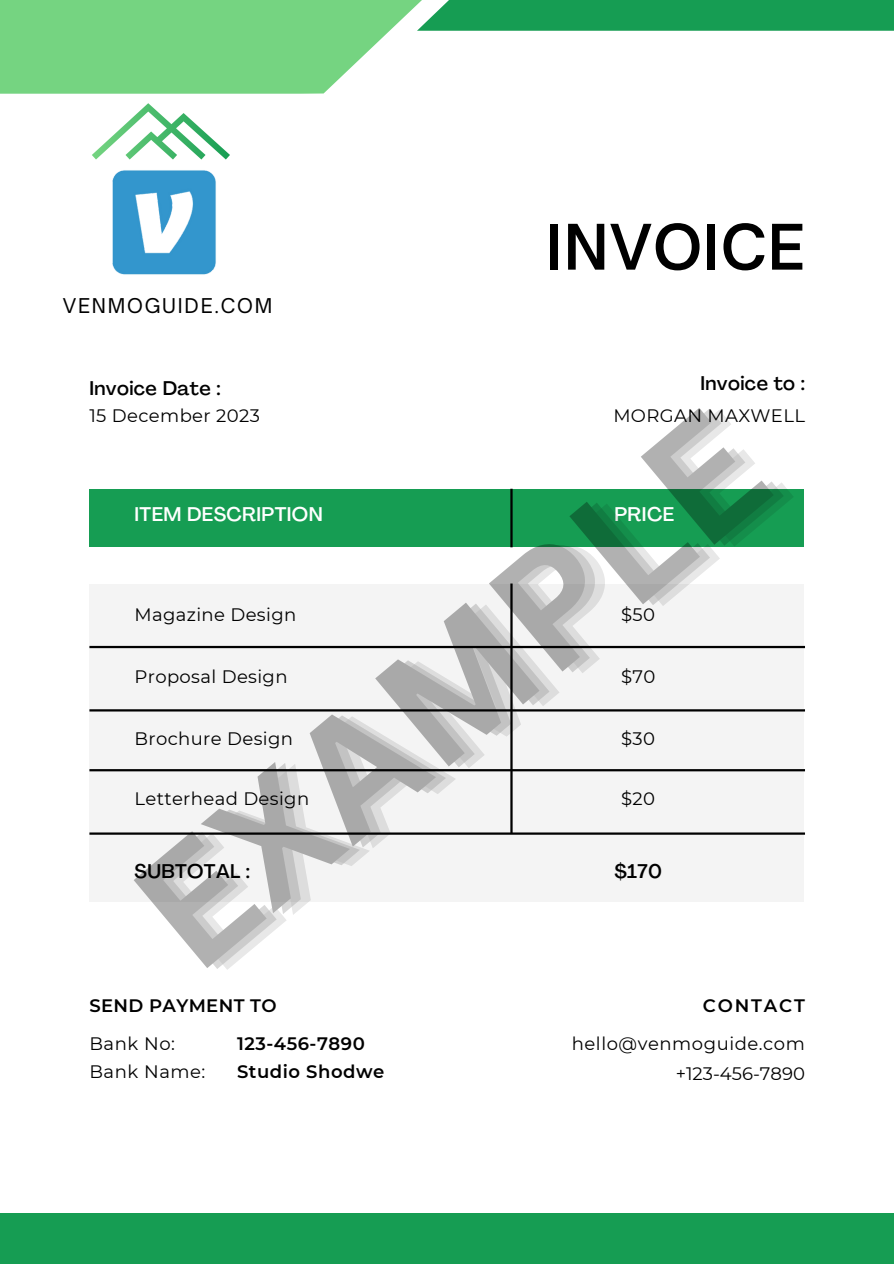
<style>
.page{position:relative;width:894px;height:1264px;background:#fff}
.page>*{position:absolute;margin:0;border:0;box-sizing:border-box;transform-origin:0 0}
.t1{font:700 160.65px "Canva Sans";color:#000}
.t2{font:600 60px "Open Sauce One";letter-spacing:.02em;color:#000}
.t3{font:500 19.5px "Agrandir";letter-spacing:.02em;color:#000}
.t4{font:500 19.5px "Agrandir";letter-spacing:.02em;color:#fff}
.t5{font:19.5px "Open Sauce One";letter-spacing:.09em;color:#000}
.t6{font:18px/28.2px "Montserrat";letter-spacing:.02em;color:#000}
.t7{font:600 18px/28.2px "Montserrat";letter-spacing:.03em;color:#000}
.t8{font:600 18px "Montserrat";letter-spacing:.1em;color:#000}
</style>
<div class="page">
<div style="left:0;top:1213px;width:893px;height:50px;background:#169d53"></div>
<div style="left:417px;top:0;width:476px;height:31px;background:#169d53"></div>
<svg style="left:0;top:0;width:495px;height:94px;fill:#75d481"></svg>
<div style="left:89px;top:583px;width:714px;height:318px;background:#f4f4f4"></div>
<hr style="left:89px;top:646px;width:715px;height:2px;background:#000">
<div style="left:89px;top:489px;width:714px;height:57px;background:#169d53"></div>
<hr style="left:510px;top:489px;width:2px;height:58px;background:#000">
<hr style="left:510px;top:583px;width:2px;height:250px;background:#000">
<hr style="left:89px;top:709px;width:715px;height:2px;background:#000">
<hr style="left:89px;top:769px;width:715px;height:2px;background:#000">
<hr style="left:89px;top:832px;width:715px;height:2px;background:#000">
<svg style="left:92px;top:103px;width:138px;height:56px"></svg>
<img style="left:112px;top:170px;width:104px;height:105px">
<svg style="left:578px;top:546px;width:205px;height:38px"></svg>
<p class="t5" style="left:63px;top:293px;width:211px">VENMOGUIDE.COM</p>
<h2 class="t2" style="left:546px;top:210px;width:260px">INVOICE</h2>
<p class="t3" style="left:700px;top:375px;width:106px">Invoice to :</p>
<p class="t6" style="left:613px;top:401px;width:193px">MORGAN MAXWELL</p>
<p class="t3" style="left:89px;top:380px;width:133px">Invoice Date :</p>
<p class="t6" style="left:89px;top:401px;width:172px">15 December 2023</p>
<h1 class="t1" style="left:86px;top:846px;width:760px;rotate:-40deg">EXAMPLE</h1>
<p class="t4" style="left:134px;top:506px;width:190px">ITEM DESCRIPTION</p>
<p class="t4" style="left:614px;top:506px;width:61px">PRICE</p>
<p class="t6" style="left:134px;top:601px;width:163px">Magazine Design</p>
<p class="t6" style="left:621px;top:601px;width:35px">$50</p>
<p class="t6" style="left:134px;top:662px;width:154px">Proposal Design</p>
<p class="t6" style="left:621px;top:662px;width:36px">$70</p>
<p class="t6" style="left:134px;top:724px;width:160px">Brochure Design</p>
<p class="t6" style="left:621px;top:724px;width:35px">$30</p>
<p class="t6" style="left:134px;top:784px;width:176px">Letterhead Design</p>
<p class="t6" style="left:621px;top:784px;width:35px">$20</p>
<p class="t3" style="left:134px;top:862px;width:117px">SUBTOTAL :</p>
<p class="t3" style="left:614px;top:862px;width:49px">$170</p>
<p class="t7" style="left:89px;top:991px;width:189px">SEND PAYMENT TO</p>
<p class="t6" style="left:89px;top:1029px;width:117px">Bank No:<br>Bank Name:</p>
<p class="t7" style="left:237px;top:1029px;width:149px">123-456-7890<br>Studio Shodwe</p>
<p class="t8" style="left:702px;top:994px;width:103px">CONTACT</p>
<p class="t6" style="left:571px;top:1028px;width:235px;line-height:29.4px;text-align:right">hello@venmoguide.com +123-456-7890</p>
</div>
